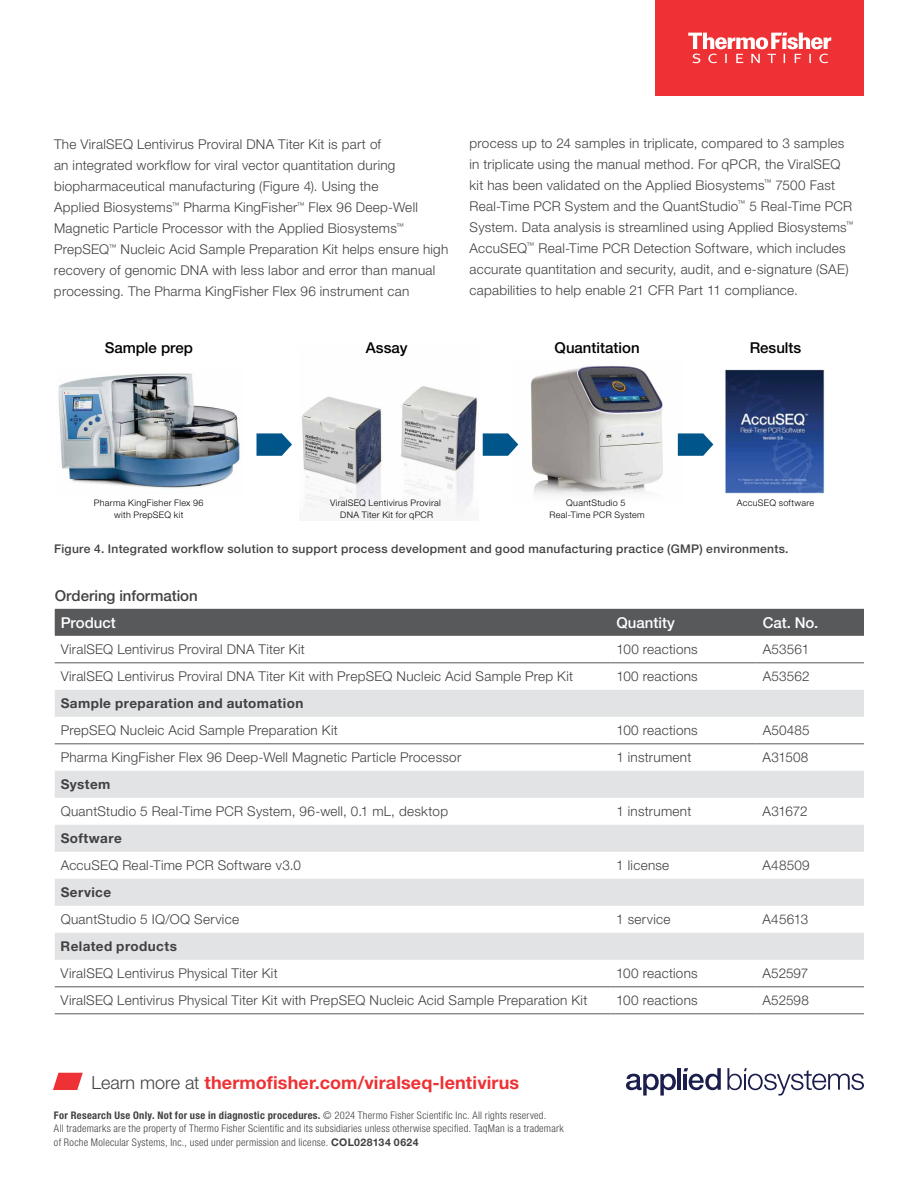
<style>
.page{position:relative;width:918px;height:1188px;background:#fff}
.page>*{position:absolute;margin:0;border:0;box-sizing:border-box;transform-origin:0 0}
.t1{font:700 18px "Helvetica Neue LTW1 G";letter-spacing:.005em;color:#ee3134}
.t2{font:500 15px "Helvetica Neue LTW1 G";color:#000}
.t3{font:500 15px "Helvetica Neue LTW1 G";color:#fff}
.t4{font:500 15px "Helvetica Neue LTW1 G";color:#414042}
.t5{font:300 13.5px/21px "Helvetica Neue LTW1 G";letter-spacing:.02em;color:#414042}
.t6{font:700 13.5px "Helvetica Neue LTW1 G";letter-spacing:.03em;color:#414042}
.t7{font:500 12px "Helvetica Neue LTW1 G";letter-spacing:.03em;color:#414042}
.t8{font:300 condensed 10.5px/13.5px "Helvetica Neue LTW1 G";letter-spacing:.025em;color:#414042}
.t9{font:300 9px/12px "Helvetica Neue LTW1 G";letter-spacing:.035em;color:#000;text-align:center}
.s1{font-weight:300;color:#414042}
.s2{font-weight:700}
.s3{font-weight:700;font-stretch:normal}
</style>
<div class="page">
<div style="left:55px;top:609px;width:809px;height:27px;background:#58595b"></div>
<svg style="left:55px;top:690px;width:809px;height:216px;fill:#e7e8e8"></svg>
<div style="left:55px;top:933px;width:809px;height:27px;background:#e2e3e4"></div>
<hr style="left:55px;top:663px;width:555px;height:1px;background:#58595b">
<hr style="left:610px;top:663px;width:147px;height:1px;background:#58595b">
<hr style="left:757px;top:663px;width:107px;height:1px;background:#58595b">
<hr style="left:55px;top:744px;width:555px;height:1px;background:#58595b">
<hr style="left:610px;top:744px;width:147px;height:1px;background:#58595b">
<hr style="left:757px;top:744px;width:107px;height:1px;background:#58595b">
<hr style="left:55px;top:987px;width:555px;height:1px;background:#58595b">
<hr style="left:610px;top:987px;width:147px;height:1px;background:#58595b">
<hr style="left:757px;top:987px;width:107px;height:1px;background:#58595b">
<hr style="left:55px;top:1014px;width:555px;height:1px;background:#58595b">
<hr style="left:610px;top:1014px;width:147px;height:1px;background:#58595b">
<hr style="left:757px;top:1014px;width:107px;height:1px;background:#58595b">
<img style="left:301px;top:386px;width:176px;height:132px">
<img style="left:58px;top:373px;width:182px;height:116px">
<svg style="left:64px;top:390px;width:16px;height:4px"></svg>
<img style="left:726px;top:369px;width:99px;height:124px">
<img style="left:518px;top:365px;width:160px;height:112px">
<svg style="left:257px;top:433px;width:35px;height:23px"></svg>
<svg style="left:483px;top:433px;width:35px;height:23px"></svg>
<svg style="left:678px;top:433px;width:35px;height:23px"></svg>
<svg style="left:534px;top:477px;width:127px;height:19px"></svg>
<svg style="left:53px;top:1073px;width:30px;height:17px"></svg>
<div style="left:656px;top:0;width:208px;height:96px;background:#ee3134"></div>
<svg style="left:688px;top:33px;width:143px;height:30px"></svg>
<svg style="left:727px;top:1068px;width:137px;height:28px"></svg>
<svg style="left:626px;top:1074px;width:50px;height:22px"></svg>
<hr style="left:677px;top:1068px;width:4px;height:22px;background:#1b1e4d">
<svg style="left:684px;top:1068px;width:37px;height:22px"></svg>
<p class="t5" style="left:54px;top:134px;width:396px">The ViralSEQ Lentivirus Proviral DNA Titer Kit is part of<br>an integrated workflow for viral vector quantitation during biopharmaceutical manufacturing (Figure 4). Using the<br>Applied Biosystems<sup>™</sup> Pharma KingFisher<sup>™</sup> Flex 96 Deep-Well Magnetic Particle Processor with the Applied Biosystems<sup>™ </sup>PrepSEQ<sup>™</sup> Nucleic Acid Sample Preparation Kit helps ensure high recovery of genomic DNA with less labor and error than manual processing. The Pharma KingFisher Flex 96 instrument can</p>
<p class="t5" style="left:469px;top:132px;width:386px">process up to 24 samples in triplicate, compared to 3 samples in triplicate using the manual method. For qPCR, the ViralSEQ kit has been validated on the Applied Biosystems<sup>™</sup> 7500 Fast Real-Time PCR System and the QuantStudio<sup>™</sup> 5 Real-Time PCR System. Data analysis is streamlined using Applied Biosystems<sup>™ </sup>AccuSEQ<sup>™</sup> Real-Time PCR Detection Software, which includes accurate quantitation and security, audit, and e-signature (SAE) capabilities to help enable 21 CFR Part 11 compliance.</p>
<p class="t2" style="left:105px;top:339px;width:90px">Sample prep</p>
<p class="t2" style="left:366px;top:339px;width:43px">Assay</p>
<p class="t2" style="left:555px;top:339px;width:87px">Quantitation</p>
<p class="t2" style="left:750px;top:339px;width:53px">Results</p>
<p class="t9" style="left:94px;top:497px;width:111px">Pharma KingFisher Flex 96 with PrepSEQ kit</p>
<p class="t9" style="left:550px;top:497px;width:97px">QuantStudio 5<br>Real-Time PCR System</p>
<p class="t7" style="left:54px;top:542px;width:736px">Figure 4. Integrated workflow solution to support process development and good manufacturing practice (GMP) environments.</p>
<p class="t9" style="left:330px;top:497px;width:112px">ViralSEQ Lentivirus Proviral<br>DNA Titer Kit for qPCR</p>
<p class="t9" style="left:737px;top:497px;width:79px">AccuSEQ software</p>
<p class="t4" style="left:55px;top:586px;width:145px">Ordering information</p>
<p class="t3" style="left:61px;top:613px;width:57px">Product</p>
<p class="t3" style="left:616px;top:613px;width:60px">Quantity</p>
<p class="t3" style="left:763px;top:613px;width:57px">Cat. No.</p>
<p class="t5" style="left:61px;top:639px;width:246px">ViralSEQ Lentivirus Proviral DNA Titer Kit</p>
<p class="t5" style="left:616px;top:639px;width:83px">100 reactions</p>
<p class="t5" style="left:763px;top:639px;width:48px">A53561</p>
<p class="t5" style="left:61px;top:666px;width:514px">ViralSEQ Lentivirus Proviral DNA Titer Kit with PrepSEQ Nucleic Acid Sample Prep Kit</p>
<p class="t5" style="left:616px;top:666px;width:83px">100 reactions</p>
<p class="t5" style="left:763px;top:666px;width:48px">A53562</p>
<p class="t6" style="left:61px;top:695px;width:244px">Sample preparation and automation</p>
<p class="t5" style="left:61px;top:720px;width:279px">PrepSEQ Nucleic Acid Sample Preparation Kit</p>
<p class="t5" style="left:616px;top:720px;width:83px">100 reactions</p>
<p class="t5" style="left:763px;top:720px;width:49px">A50485</p>
<p class="t5" style="left:61px;top:747px;width:402px">Pharma KingFisher Flex 96 Deep-Well Magnetic Particle Processor</p>
<p class="t5" style="left:616px;top:747px;width:77px">1 instrument</p>
<p class="t5" style="left:763px;top:747px;width:47px">A31508</p>
<p class="t6" style="left:61px;top:776px;width:51px">System</p>
<p class="t5" style="left:61px;top:801px;width:389px">QuantStudio 5 Real-Time PCR System, 96-well, 0.1 mL, desktop</p>
<p class="t5" style="left:616px;top:801px;width:77px">1 instrument</p>
<p class="t5" style="left:763px;top:801px;width:46px">A31672</p>
<p class="t6" style="left:61px;top:830px;width:63px">Software</p>
<p class="t5" style="left:61px;top:855px;width:242px">AccuSEQ Real-Time PCR Software v3.0</p>
<p class="t5" style="left:616px;top:855px;width:54px">1 license</p>
<p class="t5" style="left:763px;top:855px;width:49px">A48509</p>
<p class="t6" style="left:61px;top:884px;width:52px">Service</p>
<p class="t5" style="left:61px;top:909px;width:180px">QuantStudio 5 IQ/OQ Service</p>
<p class="t5" style="left:616px;top:909px;width:56px">1 service</p>
<p class="t5" style="left:763px;top:909px;width:47px">A45613</p>
<p class="t6" style="left:61px;top:938px;width:118px">Related products</p>
<p class="t5" style="left:61px;top:963px;width:219px">ViralSEQ Lentivirus Physical Titer Kit</p>
<p class="t5" style="left:616px;top:963px;width:83px">100 reactions</p>
<p class="t5" style="left:763px;top:963px;width:47px">A52597</p>
<p class="t5" style="left:61px;top:990px;width:528px">ViralSEQ Lentivirus Physical Titer Kit with PrepSEQ Nucleic Acid Sample Preparation Kit</p>
<p class="t5" style="left:616px;top:990px;width:83px">100 reactions</p>
<p class="t5" style="left:763px;top:990px;width:48px">A52598</p>
<h1 class="t1" style="left:92px;top:1071px;width:429px"><span class="s1">Learn more at</span> thermofisher.com/viralseq-lentivirus</h1>
<p class="t8" style="left:54px;top:1109px;width:511px"><span class="s2">For Research Use Only. Not for use in diagnostic procedures.</span> © 2024 Thermo Fisher Scientific Inc. All rights reserved.<br>All trademarks are the property of Thermo Fisher Scientific and its subsidiaries unless otherwise specified. TaqMan is a trademark of Roche Molecular Systems, Inc., used under permission and license. <span class="s3">COL028134 0624</span></p>
</div>
